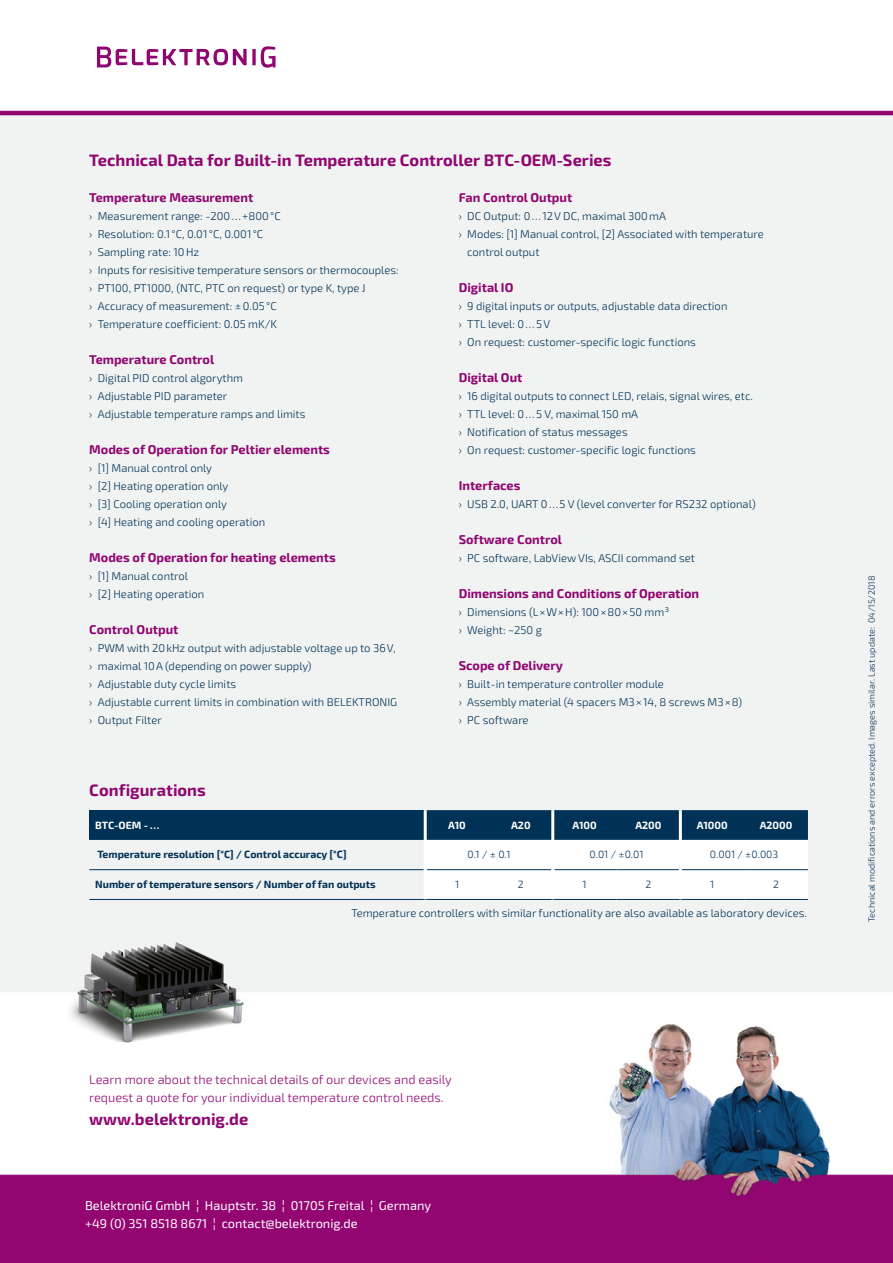
<style>
.page{position:relative;width:893px;height:1263px;background:#fff}
.page>*{position:absolute;margin:0;border:0;box-sizing:border-box;transform-origin:0 0}
.t1{font:700 16.5px "Exo 2";color:#900671}
.t2{font:700 12.75px "Exo 2";color:#900671}
.t3{font:300 12.75px/18px "Exo 2";color:#900671}
.t4{font:12.75px/18px "Exo 2";color:#fff}
.t5{font:300 11.25px/18px "Exo 2";color:#003156}
.t6{font:700 10.5px "Exo 2";color:#003156}
.t7{font:300 10.5px "Exo 2";color:#003156}
.t8{font:700 10.5px "Exo 2";color:#fff}
.t9{font:300 9px "Exo 2";color:#003156}
</style>
<div class="page">
<img style="left:0;top:46px;width:893px;height:1217px">
<svg style="left:97px;top:47px;width:179px;height:21px"></svg>
<hr style="left:0;top:111px;width:893px;height:4px;background:#900671">
<svg style="left:89px;top:810px;width:719px;height:89px"></svg>
<hr style="left:89px;top:869px;width:335px;height:1px;background:#003156">
<hr style="left:89px;top:899px;width:336px;height:1px;background:#003156">
<hr style="left:427px;top:869px;width:62px;height:1px;background:#003156">
<hr style="left:489px;top:869px;width:62px;height:1px;background:#003156">
<hr style="left:554px;top:869px;width:63px;height:1px;background:#003156">
<hr style="left:617px;top:869px;width:62px;height:1px;background:#003156">
<hr style="left:682px;top:869px;width:62px;height:1px;background:#003156">
<hr style="left:744px;top:869px;width:64px;height:1px;background:#003156">
<hr style="left:425px;top:899px;width:64px;height:1px;background:#003156">
<hr style="left:489px;top:899px;width:64px;height:1px;background:#003156">
<hr style="left:553px;top:899px;width:64px;height:1px;background:#003156">
<hr style="left:617px;top:899px;width:63px;height:1px;background:#003156">
<hr style="left:680px;top:899px;width:64px;height:1px;background:#003156">
<hr style="left:744px;top:899px;width:64px;height:1px;background:#003156">
<hr style="left:424px;top:810px;width:3px;height:30px;background:#fff">
<hr style="left:551px;top:810px;width:3px;height:30px;background:#fff">
<hr style="left:424px;top:840px;width:3px;height:30px;background:#fff">
<hr style="left:551px;top:840px;width:3px;height:30px;background:#fff">
<hr style="left:424px;top:870px;width:3px;height:29px;background:#fff">
<hr style="left:551px;top:870px;width:3px;height:29px;background:#fff">
<hr style="left:679px;top:810px;width:3px;height:30px;background:#fff">
<hr style="left:679px;top:840px;width:3px;height:30px;background:#fff">
<hr style="left:679px;top:870px;width:3px;height:29px;background:#fff">
<h1 class="t1" style="left:89px;top:150px;width:524px">Technical Data for Built-in Temperature Controller BTC-OEM-Series</h1>
<p class="t2" style="left:89px;top:189px;width:166px">Temperature Measurement</p>
<p class="t5" style="left:89px;top:207px;width:311px">› Measurement range: -200…+800°C<br>› Resolution: 0.1°C, 0.01°C, 0.001°C<br>› Sampling rate: 10Hz<br>› Inputs for resisitive temperature sensors or thermocouples: › PT100, PT1000, (NTC, PTC on request) or type K, type J<br>› Accuracy of measurement: ±0.05°C<br>› Temperature coefficient: 0.05 mK/K</p>
<p class="t2" style="left:89px;top:351px;width:126px">Temperature Control</p>
<p class="t5" style="left:89px;top:369px;width:218px">› Digital PID control algorythm<br>› Adjustable PID parameter<br>› Adjustable temperature ramps and limits</p>
<p class="t2" style="left:89px;top:441px;width:242px">Modes of Operation for Peltier elements</p>
<p class="t5" style="left:89px;top:459px;width:177px">› [1] Manual control only<br>› [2] Heating operation only<br>› [3] Cooling operation only<br>› [4] Heating and cooling operation</p>
<p class="t2" style="left:89px;top:549px;width:248px">Modes of Operation for heating elements</p>
<p class="t5" style="left:89px;top:567px;width:116px">› [1] Manual control<br>› [2] Heating operation</p>
<p class="t2" style="left:89px;top:621px;width:91px">Control Output</p>
<p class="t5" style="left:89px;top:639px;width:309px">› PWM with 20kHz output with adjustable voltage up to 36V, › maximal 10A (depending on power supply)<br>› Adjustable duty cycle limits<br>› Adjustable current limits in combination with BELEKTRONIG › Output Filter</p>
<p class="t2" style="left:459px;top:189px;width:115px">Fan Control Output</p>
<p class="t5" style="left:459px;top:207px;width:209px">› DC Output: 0…12V DC, maximal 300mA</p>
<p class="t5" style="left:459px;top:225px;width:307px">› Modes: [1] Manual control, [2] Associated with temperature</p>
<p class="t5" style="left:467px;top:243px;width:74px">control output</p>
<p class="t2" style="left:459px;top:279px;width:56px">Digital IO</p>
<p class="t5" style="left:459px;top:297px;width:270px">› 9 digital inputs or outputs, adjustable data direction › TTL level: 0…5V<br>› On request: customer-specific logic functions</p>
<p class="t2" style="left:459px;top:369px;width:65px">Digital Out</p>
<p class="t5" style="left:459px;top:387px;width:296px">› 16 digital outputs to connect LED, relais, signal wires, etc. › TTL level: 0…5 V, maximal 150 mA<br>› Notification of status messages<br>› On request: customer-specific logic functions</p>
<p class="t2" style="left:459px;top:477px;width:63px">Interfaces</p>
<p class="t5" style="left:459px;top:495px;width:298px">› USB 2.0, UART 0…5 V (level converter for RS232 optional)</p>
<p class="t2" style="left:459px;top:531px;width:105px">Software Control</p>
<p class="t5" style="left:459px;top:549px;width:238px">› PC software, LabView VIs, ASCII command set</p>
<p class="t2" style="left:459px;top:585px;width:242px">Dimensions and Conditions of Operation</p>
<p class="t5" style="left:459px;top:603px;width:212px">› Dimensions (L×W×H): 100×80×50 mm³ › Weight: ~250 g</p>
<p class="t2" style="left:459px;top:657px;width:106px">Scope of Delivery</p>
<p class="t5" style="left:459px;top:675px;width:285px">› Built-in temperature controller module<br>› Assembly material (4 spacers M3× 14, 8 screws M3×8) › PC software</p>
<h1 class="t1" style="left:89px;top:780px;width:118px">Configurations</h1>
<p class="t8" style="left:95px;top:819px;width:66px">BTC-OEM - …</p>
<p class="t8" style="left:448px;top:819px;width:19px">A10</p>
<p class="t8" style="left:511px;top:819px;width:21px">A20</p>
<p class="t8" style="left:573px;top:819px;width:26px">A100</p>
<p class="t8" style="left:635px;top:819px;width:28px">A200</p>
<p class="t8" style="left:697px;top:819px;width:32px">A1000</p>
<p class="t8" style="left:760px;top:819px;width:34px">A2000</p>
<p class="t6" style="left:97px;top:848px;width:251px">Temperature resolution [°C] / Control accuracy [°C]</p>
<p class="t7" style="left:467px;top:849px;width:45px">0.1 / ± 0.1</p>
<p class="t7" style="left:589px;top:849px;width:56px">0.01 / ±0.01</p>
<p class="t7" style="left:710px;top:849px;width:70px">0.001 / ±0.003</p>
<p class="t6" style="left:95px;top:878px;width:282px">Number of temperature sensors / Number of fan outputs</p>
<p class="t7" style="left:455px;top:878px;width:6px">1</p>
<p class="t7" style="left:518px;top:878px;width:7px">2</p>
<p class="t7" style="left:583px;top:878px;width:6px">1</p>
<p class="t7" style="left:645px;top:878px;width:7px">2</p>
<p class="t7" style="left:710px;top:878px;width:6px">1</p>
<p class="t7" style="left:773px;top:878px;width:7px">2</p>
<p class="t5" style="left:351px;top:904px;width:457px">Temperature controllers with similar functionality are also available as laboratory devices.</p>
<p class="t3" style="left:89px;top:1070px;width:364px">Learn more about the technical details of our devices and easily request a quote for your individual temperature control needs.</p>
<h1 class="t1" style="left:89px;top:1109px;width:160px">www.belektronig.de</h1>
<p class="t4" style="left:85px;top:1196px;width:348px">BelektroniG GmbH ¦ Hauptstr. 38 ¦ 01705 Freital ¦ Germany +49 (0) 351 8518 8671 ¦ contact@belektronig.de</p>
<p class="t9" style="left:866px;top:922px;width:347px;rotate:-90deg">Technical modifications and errors excepted. Images similar. Last update: 04/15/2018</p>
</div>
